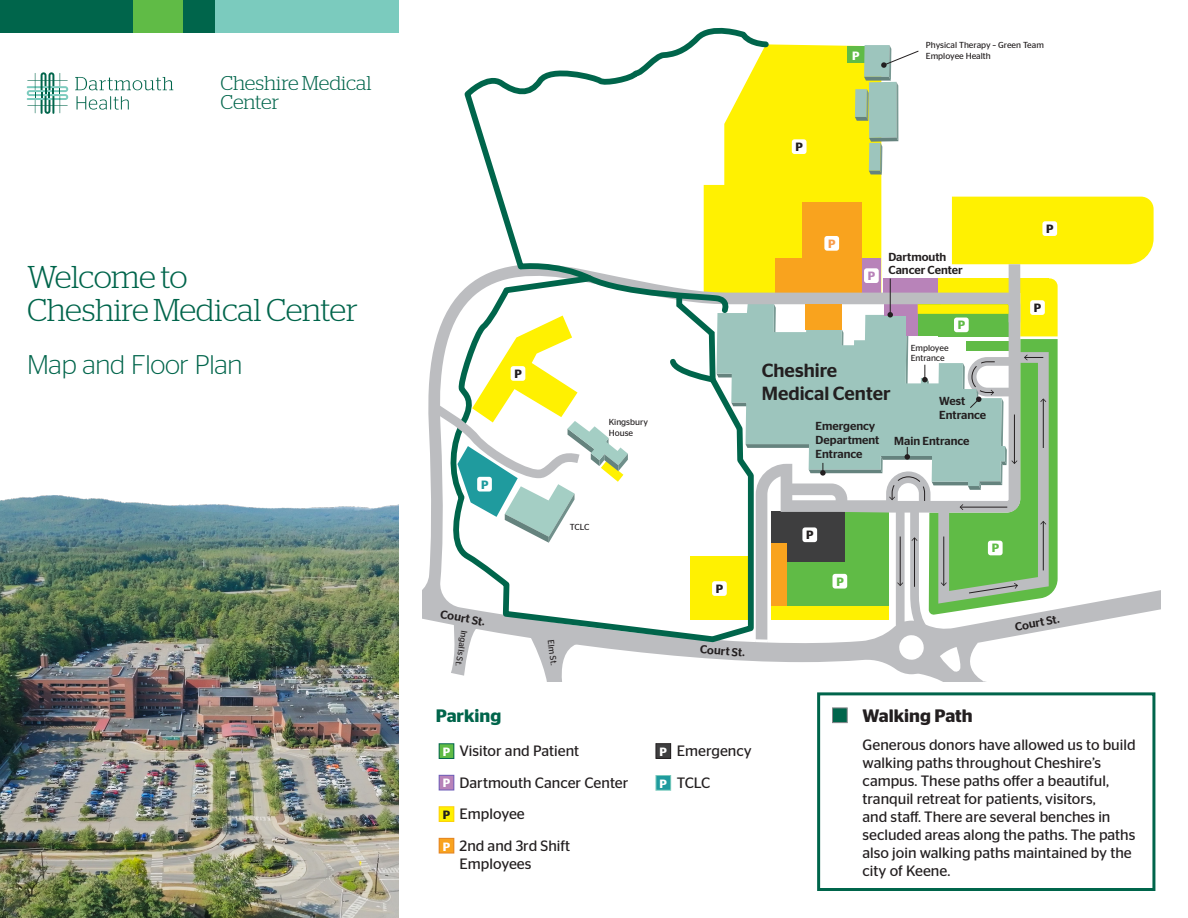
<style>
.page{position:relative;width:1188px;height:918px;background:#fff}
.page>*{position:absolute;margin:0;border:0;box-sizing:border-box;transform-origin:0 0}
.Cover_Title{font:300 31.5px "Stag";letter-spacing:-.015em;color:#00654b}
.Cover_Title-2{font:300 27px "Stag Sans";letter-spacing:-.01em;color:#00654b}
.t1{font:300 19.95px/18.5px "Stag";color:#00654b}
.t2{font:500 19.05px/22.8px "Stag Sans";color:#231f20}
.t3{font:600 18px "Stag Sans";color:#231f20}
.t4{font:600 18px "Stag Sans";color:#00654b}
.item{font:15px/18px "Stag Sans";color:#231f20}
.t5{font:600 12px "Stag Sans";color:#231f20}
.t6{font:600 12px "Stag Sans";color:#fff}
.t7{font:600 12px "Stag Sans";color:#60bb46}
.t8{font:600 12px "Stag Sans";color:#1f9b9e}
.t9{font:600 12px "Stag Sans";color:#f89c4c}
.t10{font:600 12px "Stag Sans";color:#b883b9}
.t11{font:500 11.7px/14px "Stag Sans";color:#231f20}
.t12{font:8.7px/10.5px "Stag Sans";color:#231f20}
</style>
<div class="page">
<img style="left:0;top:495px;width:398px;height:423px">
<div style="left:0;top:0;width:388px;height:33px;background:#00654b"></div>
<div style="left:215px;top:0;width:183px;height:33px;background:#7bcbbe"></div>
<svg style="left:75px;top:77px;width:98px;height:13px"></svg>
<svg style="left:77px;top:96px;width:52px;height:14px"></svg>
<svg style="left:27px;top:72px;width:41px;height:42px"></svg>
<div style="left:133px;top:0;width:49px;height:33px;background:#60bb46"></div>
<div style="left:817px;top:692px;width:338px;height:199px;border:3px solid #00654b"></div>
<div style="left:439px;top:744px;width:15px;height:14px;background:#60bb46"></div>
<div style="left:439px;top:743px;width:15px;height:16px;border:1px solid #00654b"></div>
<div style="left:439px;top:838px;width:15px;height:15px;background:#f9a31e"></div>
<div style="left:439px;top:838px;width:15px;height:15px;border:1px solid #e38525"></div>
<div style="left:656px;top:744px;width:15px;height:14px;background:#3f3f40"></div>
<div style="left:656px;top:743px;width:15px;height:16px;border:1px solid #231f20"></div>
<div style="left:439px;top:807px;width:15px;height:14px;background:#fff101"></div>
<div style="left:439px;top:806px;width:15px;height:16px;border:1px solid #fccf0e"></div>
<div style="left:439px;top:775px;width:15px;height:15px;background:#b883b9"></div>
<div style="left:439px;top:775px;width:15px;height:15px;border:1px solid #6e5eb8"></div>
<div style="left:656px;top:776px;width:15px;height:14px;background:#1f9b9e"></div>
<div style="left:656px;top:775px;width:15px;height:16px;border:1px solid #7bcbbe"></div>
<div style="left:832px;top:708px;width:16px;height:15px;background:#00654b;border:1px solid #848689"></div>
<div style="left:952px;top:197px;width:202px;height:62px;background:#fff101"></div>
<div style="left:772px;top:44px;width:109px;height:215px;background:#fff101"></div>
<div style="left:803px;top:202px;width:59px;height:57px;background:#f9a31e"></div>
<svg style="left:423px;top:259px;width:738px;height:415px"></svg>
<svg style="left:444px;top:259px;width:313px;height:386px"></svg>
<div style="left:847px;top:47px;width:18px;height:16px;background:#60bb46"></div>
<svg style="left:754px;top:639px;width:14px;height:4px"></svg>
<svg style="left:451px;top:622px;width:29px;height:54px"></svg>
<svg style="left:531px;top:637px;width:51px;height:45px"></svg>
<svg style="left:916px;top:626px;width:218px;height:56px"></svg>
<svg style="left:462px;top:28px;width:310px;height:288px"></svg>
<svg style="left:673px;top:278px;width:385px;height:337px"></svg>
<svg style="left:432px;top:316px;width:196px;height:227px"></svg>
<svg style="left:855px;top:45px;width:64px;height:129px"></svg>
<div style="left:833px;top:574px;width:14px;height:15px;background:#fff;border-radius:3px"></div>
<div style="left:477px;top:477px;width:15px;height:15px;background:#fff;border-radius:3px"></div>
<div style="left:511px;top:366px;width:14px;height:15px;background:#fff;border-radius:3px"></div>
<div style="left:792px;top:139px;width:15px;height:15px;background:#fff;border-radius:3px"></div>
<div style="left:1042px;top:221px;width:15px;height:15px;background:#fff;border-radius:3px"></div>
<div style="left:1030px;top:300px;width:15px;height:15px;background:#fff;border-radius:3px"></div>
<div style="left:824px;top:236px;width:15px;height:15px;background:#fff;border-radius:3px"></div>
<div style="left:864px;top:268px;width:15px;height:15px;background:#fff;border-radius:3px"></div>
<div style="left:712px;top:581px;width:15px;height:15px;background:#fff;border-radius:3px"></div>
<div style="left:802px;top:527px;width:15px;height:15px;background:#fff;border-radius:3px"></div>
<div style="left:988px;top:541px;width:15px;height:14px;background:#fff;border-radius:3px"></div>
<div style="left:954px;top:318px;width:15px;height:14px;background:#fff;border-radius:3px"></div>
<p class="t1" style="left:220px;top:74px;width:153px">Cheshire Medical<br>Center</p>
<p class="Cover_Title" style="left:27px;top:259px;width:162px">Welcome to</p>
<p class="Cover_Title" style="left:27px;top:292px;width:332px">Cheshire Medical Center</p>
<p class="Cover_Title-2" style="left:27px;top:346px;width:217px">Map and Floor Plan</p>
<p class="t5" style="left:515px;top:365px;width:9px">P</p>
<p class="t8" style="left:481px;top:476px;width:9px">P</p>
<p class="t12" style="left:609px;top:416px;width:41px">Kingsbury<br>House</p>
<p class="t12" style="left:570px;top:522px;width:21px">TCLC</p>
<p class="t5" style="left:716px;top:580px;width:9px">P</p>
<p class="t6" style="left:852px;top:47px;width:9px">P</p>
<p class="t12" style="left:926px;top:39px;width:120px">Physical Therapy – Green Team<br>Employee Health</p>
<p class="t5" style="left:796px;top:138px;width:9px">P</p>
<p class="t9" style="left:828px;top:235px;width:9px">P</p>
<p class="t10" style="left:868px;top:267px;width:9px">P</p>
<p class="t11" style="left:888px;top:249px;width:76px">Dartmouth<br>Cancer Center</p>
<p class="t7" style="left:958px;top:316px;width:9px">P</p>
<p class="t5" style="left:1046px;top:220px;width:9px">P</p>
<p class="t5" style="left:1034px;top:299px;width:9px">P</p>
<p class="t2" style="left:762px;top:357px;width:130px">Cheshire<br>Medical Center</p>
<p class="t12" style="left:911px;top:342px;width:39px">Employee<br>Entrance</p>
<p class="t11" style="left:939px;top:393px;width:49px">West<br>Entrance</p>
<p class="t11" style="left:816px;top:418px;width:65px">Emergency<br>Department<br>Entrance</p>
<p class="t11" style="left:894px;top:433px;width:77px">Main Entrance</p>
<p class="t5" style="left:806px;top:526px;width:9px">P</p>
<p class="t7" style="left:836px;top:573px;width:9px">P</p>
<p class="t7" style="left:992px;top:539px;width:9px">P</p>
<p class="t11" style="left:442px;top:606px;width:47px;rotate:10deg">Court St.</p>
<p class="t11" style="left:1014px;top:619px;width:47px;rotate:-10deg">Court St.</p>
<p class="t12" style="left:557px;top:639px;width:27px;rotate:83deg">Elm St.</p>
<p class="t12" style="left:974px;top:696px;width:56px;rotate:105deg">N ew Acres Rd.</p>
<p class="t12" style="left:471px;top:631px;width:38px;rotate:100deg">Ingalls St.</p>
<p class="t11" style="left:701px;top:641px;width:47px;rotate:4deg">Court St.</p>
<p class="t4" style="left:436px;top:702px;width:67px">Parking</p>
<p class="t3" style="left:863px;top:702px;width:112px">Walking Path</p>
<p class="t6" style="left:443px;top:743px;width:9px">P</p>
<p class="item" style="left:677px;top:734px;width:76px;line-height:31.5px">Emergency<br>TCLC</p>
<p class="item" style="left:863px;top:735px;width:275px">Generous donors have allowed us to build walking paths throughout Cheshire’s campus. These paths offer a beautiful, tranquil retreat for patients, visitors,<br>and staff. There are several benches in secluded areas along the paths. The paths also join walking paths maintained by the city of Keene.</p>
<p class="item" style="left:460px;top:741px;width:121px">Visitor and Patient</p>
<p class="item" style="left:460px;top:773px;width:170px">Dartmouth Cancer Center</p>
<p class="item" style="left:460px;top:804px;width:67px">Employee</p>
<p class="item" style="left:460px;top:836px;width:112px">2nd and 3rd Shift<br>Employees</p>
<p class="t6" style="left:660px;top:743px;width:9px">P</p>
<p class="t6" style="left:443px;top:774px;width:9px">P</p>
<p class="t6" style="left:660px;top:775px;width:9px">P</p>
<p class="t5" style="left:443px;top:806px;width:9px">P</p>
<p class="t6" style="left:443px;top:838px;width:9px">P</p>
</div>
